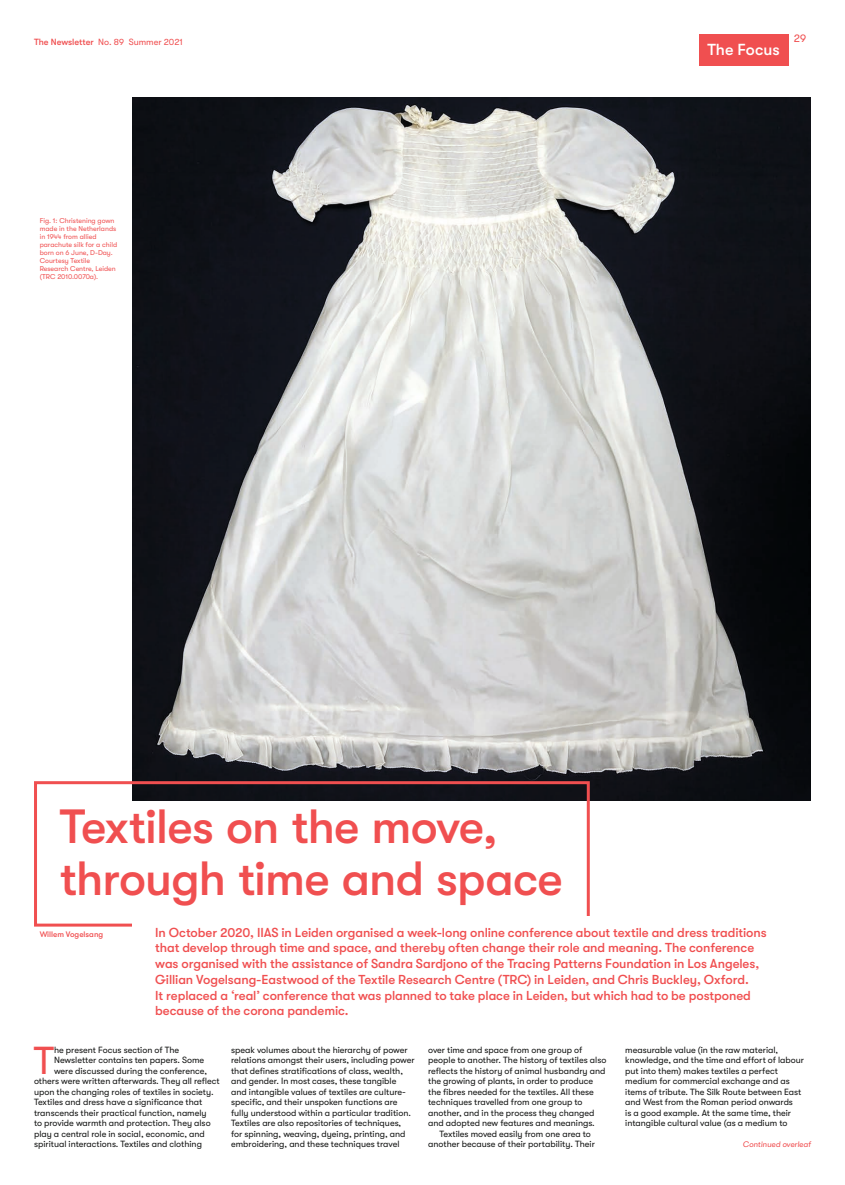
<style>
.page{position:relative;width:845px;height:1185px;background:#fff}
.page>*{position:absolute;margin:0;border:0;box-sizing:border-box;transform-origin:0 0}
.t1{font:500 48px/52.5px "GT Walsheim Pro";letter-spacing:-.02em;color:#f04f50}
.t2{font:39px "GT Walsheim Pro";color:#f04f50}
.t3{font:500 16px "GT Walsheim Pro";color:#fff}
.t4{font:500 13px/15.8px "GT Walsheim Pro";letter-spacing:-.005em;color:#f04f50}
.t5{font:11px "GT Walsheim Pro";color:#f04f50}
.t6{font:9px/10.5px "GT Walsheim Pro";color:#131413}
.t7{font:9px "GT Walsheim Pro";color:#f04f50}
.t8{font:italic 8px "GT Walsheim Pro";color:#f04f50}
.t9{font:500 8px "GT Walsheim Pro";color:#f04f50}
.t10{font:7px/8px "GT Walsheim Pro";color:#f04f50}
.s1{font-weight:500}
</style>
<div class="page">
<img style="left:133px;top:97px;width:678px;height:704px">
<div style="left:699px;top:34px;width:89px;height:32px;background:#f04f50"></div>
<div style="left:34px;top:781px;width:556px;height:146px;border:3px solid #f04f50"></div>
<div style="left:133px;top:916px;width:678px;height:105px;background:#fff"></div>
<p class="t7" style="left:34px;top:36px;width:150px"><span class="s1">The Newsletter</span> No. 89 Summer 2021</p>
<p class="t5" style="left:794px;top:33px;width:14px">29</p>
<h3 class="t3" style="left:707px;top:40px;width:74px">The Focus</h3>
<p class="t10" style="left:40px;top:217px;width:79px">Fig. 1: Christening gown made in the Netherlands in 1944 from allied parachute silk for a child born on 6 June, D-Day.<br>Courtesy Textile<br>Research Centre, Leiden (TRC 2010.0070a).</p>
<h1 class="t1" style="left:60px;top:800px;width:505px">Textiles on the move, through time and space</h1>
<p class="t9" style="left:40px;top:930px;width:65px">Willem Vogelsang</p>
<p class="t4" style="left:155px;top:924px;width:613px">In October 2020, IIAS in Leiden organised a week-long online conference about textile and dress traditions that develop through time and space, and thereby often change their role and meaning. The conference was organised with the assistance of Sandra Sardjono of the Tracing Patterns Foundation in Los Angeles, Gillian Vogelsang-Eastwood of the Textile Research Centre (TRC) in Leiden, and Chris Buckley, Oxford.<br>It replaced a ‘real’ conference that was planned to take place in Leiden, but which had to be postponed because of the corona pandemic.</p>
<h2 class="t2" style="left:34px;top:1038px;width:22px">T</h2>
<p class="t6" style="left:54px;top:1044px;width:127px">he present Focus section of The</p>
<p class="t6" style="left:54px;top:1055px;width:152px">Newsletter contains ten papers. Some</p>
<p class="t6" style="left:54px;top:1065px;width:154px">were discussed during the conference,</p>
<p class="t6" style="left:34px;top:1076px;width:187px">others were written afterwards. They all reflect</p>
<p class="t6" style="left:34px;top:1086px;width:181px">upon the changing roles of textiles in society.</p>
<p class="t6" style="left:34px;top:1097px;width:170px">Textiles and dress have a significance that</p>
<p class="t6" style="left:34px;top:1107px;width:174px">transcends their practical function, namely</p>
<p class="t6" style="left:34px;top:1118px;width:178px">to provide warmth and protection. They also</p>
<p class="t6" style="left:34px;top:1128px;width:172px">play a central role in social, economic, and</p>
<p class="t6" style="left:34px;top:1139px;width:169px">spiritual interactions. Textiles and clothing</p>
<p class="t6" style="left:231px;top:1044px;width:185px">speak volumes about the hierarchy of power relations amongst their users, including power that defines stratifications of class, wealth, and gender. In most cases, these tangible<br>and intangible values of textiles are culture&shy;specific, and their unspoken functions are fully understood within a particular tradition.<br>Textiles are also repositories of techniques, for spinning, weaving, dyeing, printing, and embroidering, and these techniques travel</p>
<p class="t6" style="left:428px;top:1044px;width:155px">over time and space from one group of</p>
<p class="t6" style="left:428px;top:1055px;width:180px">people to another. The history of textiles also</p>
<p class="t6" style="left:428px;top:1065px;width:179px">reflects the history of animal husbandry and</p>
<p class="t6" style="left:428px;top:1076px;width:167px">the growing of plants, in order to produce</p>
<p class="t6" style="left:428px;top:1086px;width:167px">the fibres needed for the textiles. All these</p>
<p class="t6" style="left:428px;top:1097px;width:156px">techniques travelled from one group to</p>
<p class="t6" style="left:428px;top:1107px;width:168px">another, and in the process they changed</p>
<p class="t6" style="left:428px;top:1118px;width:168px">and adopted new features and meanings.</p>
<p class="t6" style="left:439px;top:1128px;width:153px">Textiles moved easily from one area to</p>
<p class="t6" style="left:428px;top:1139px;width:168px">another because of their portability. Their</p>
<p class="t6" style="left:625px;top:1044px;width:180px">measurable value (in the raw material, knowledge, and the time and effort of labour put into them) makes textiles a perfect medium for commercial exchange and as items of tribute. The Silk Route between East and West from the Roman period onwards<br>is a good example. At the same time, their intangible cultural value (as a medium to</p>
<p class="t8" style="left:743px;top:1140px;width:70px">Continued overleaf</p>
</div>
